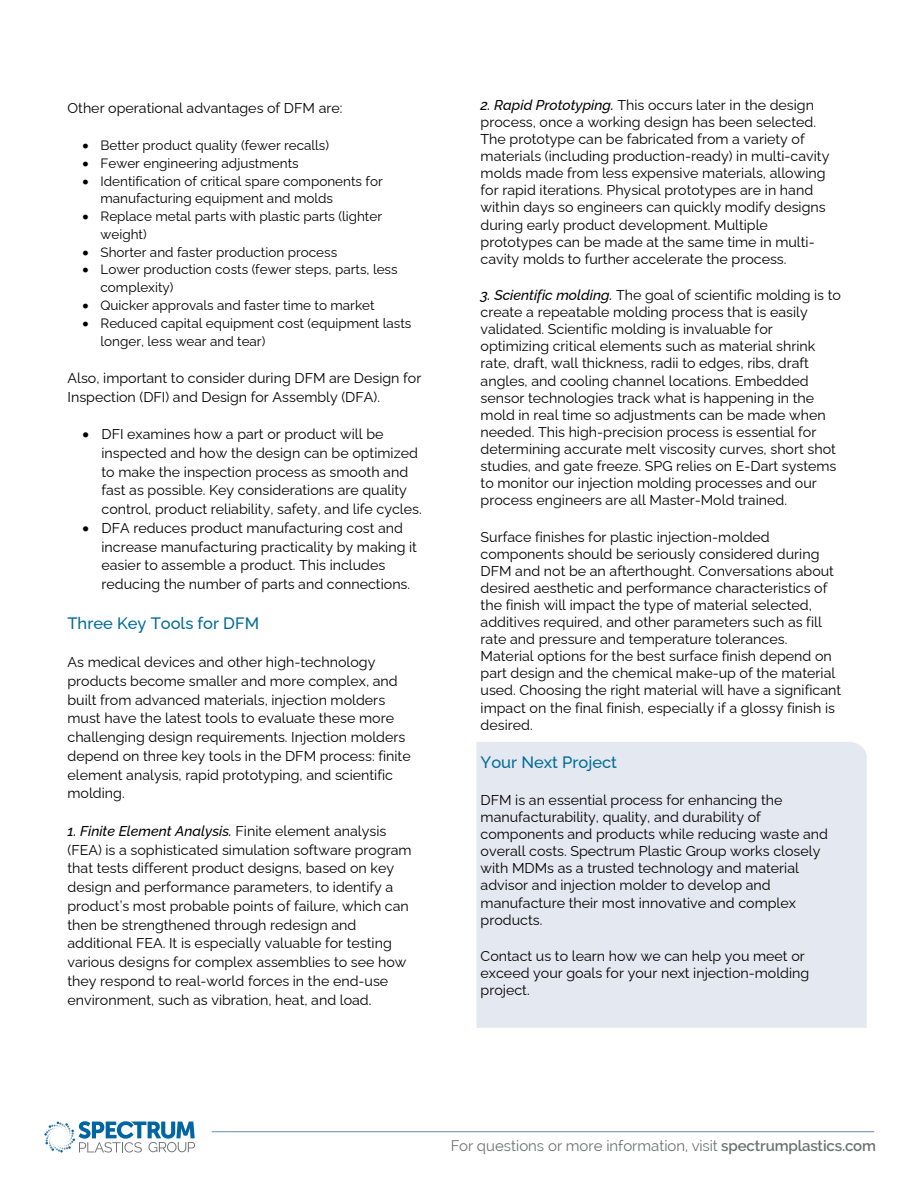
<style>
.page{position:relative;width:918px;height:1188px;background:#fff}
.page>*{position:absolute;margin:0;border:0;box-sizing:border-box;transform-origin:0 0}
.t1{font:500 16.5px "Raleway";color:#006b99}
.t2{font:15px "Raleway";color:#707272}
.t3{font:14.25px/17.1px "Raleway";color:#000}
.t4{font:13.5px/17.7px "Raleway";color:#000}
.s1{font-weight:500;font-style:italic}
.s2{font-weight:600}
</style>
<div class="page">
<div style="left:476px;top:742px;width:391px;height:286px;background:#e4e8f0"></div>
<hr style="left:212px;top:1131px;width:662px;height:1px;background:#5e8ab5">
<svg style="left:44px;top:1121px;width:151px;height:32px"></svg>
<p class="t3" style="left:68px;top:98px;width:276px">Other operational advantages of DFM are:</p>
<p class="t4" style="left:83px;top:135px;width:248px">• Better product quality (fewer recalls)</p>
<p class="t4" style="left:83px;top:153px;width:218px">• Fewer engineering adjustments</p>
<p class="t4" style="left:101px;top:171px;width:284px;text-indent:-18px">• Identification of critical spare components for manufacturing equipment and molds</p>
<p class="t4" style="left:101px;top:206px;width:283px;text-indent:-18px">• Replace metal parts with plastic parts (lighter weight)</p>
<p class="t4" style="left:83px;top:242px;width:256px">• Shorter and faster production process</p>
<p class="t4" style="left:101px;top:259px;width:299px;text-indent:-18px">• Lower production costs (fewer steps, parts, less complexity)</p>
<p class="t4" style="left:83px;top:295px;width:294px">• Quicker approvals and faster time to market</p>
<p class="t4" style="left:101px;top:313px;width:312px;text-indent:-18px">• Reduced capital equipment cost (equipment lasts longer, less wear and tear)</p>
<p class="t3" style="left:68px;top:367px;width:355px;line-height:18.8px">Also, important to consider during DFM are Design for<br>Inspection (DFI) and Design for Assembly (DFA).</p>
<p class="t3" style="left:102px;top:423px;width:322px;line-height:18.8px;text-indent:-19px">• DFI examines how a part or product will be inspected and how the design can be optimized to make the inspection process as smooth and fast as possible. Key considerations are quality control, product reliability, safety, and life cycles.</p>
<p class="t3" style="left:102px;top:517px;width:317px;line-height:18.8px;text-indent:-19px">• DFA reduces product manufacturing cost and increase manufacturing practicality by making it easier to assemble a product. This includes reducing the number of parts and connections.</p>
<p class="t1" style="left:68px;top:610px;width:193px">Three Key Tools for DFM</p>
<p class="t3" style="left:68px;top:651px;width:345px;line-height:18.8px">As medical devices and other high-technology products become smaller and more complex, and built from advanced materials, injection molders must have the latest tools to evaluate these more challenging design requirements. Injection molders depend on three key tools in the DFM process: finite element analysis, rapid prototyping, and scientific molding.</p>
<p class="t3" style="left:68px;top:820px;width:346px;line-height:18.8px"><span class="s1">1. Finite Element Analysis.</span> Finite element analysis (FEA) is a sophisticated simulation software program that tests different product designs, based on key design and performance parameters, to identify a product’s most probable points of failure, which can then be strengthened through redesign and additional FEA. It is especially valuable for testing various designs for complex assemblies to see how they respond to real-world forces in the end-use environment, such as vibration, heat, and load.</p>
<p class="t3" style="left:481px;top:95px;width:350px"><span class="s1">2. Rapid Prototyping.</span> This occurs later in the design process, once a working design has been selected.<br>The prototype can be fabricated from a variety of materials (including production-ready) in multi-cavity molds made from less expensive materials, allowing for rapid iterations. Physical prototypes are in hand within days so engineers can quickly modify designs during early product development. Multiple prototypes can be made at the same time in multi&shy;cavity molds to further accelerate the process.</p>
<p class="t3" style="left:481px;top:285px;width:362px"><span class="s1">3. Scientific molding.</span> The goal of scientific molding is to create a repeatable molding process that is easily validated. Scientific molding is invaluable for optimizing critical elements such as material shrink rate, draft, wall thickness, radii to edges, ribs, draft angles, and cooling channel locations. Embedded sensor technologies track what is happening in the mold in real time so adjustments can be made when needed. This high-precision process is essential for determining accurate melt viscosity curves, short shot studies, and gate freeze. SPG relies on E-Dart systems to monitor our injection molding processes and our process engineers are all Master-Mold trained.</p>
<p class="t3" style="left:481px;top:526px;width:362px">Surface finishes for plastic injection-molded components should be seriously considered during DFM and not be an afterthought. Conversations about desired aesthetic and performance characteristics of the finish will impact the type of material selected, additives required, and other parameters such as fill rate and pressure and temperature tolerances.<br>Material options for the best surface finish depend on part design and the chemical make-up of the material used. Choosing the right material will have a significant impact on the final finish, especially if a glossy finish is desired.</p>
<p class="t1" style="left:481px;top:749px;width:138px">Your Next Project</p>
<p class="t3" style="left:481px;top:790px;width:349px">DFM is an essential process for enhancing the manufacturability, quality, and durability of components and products while reducing waste and overall costs. Spectrum Plastic Group works closely with MDMs as a trusted technology and material advisor and injection molder to develop and manufacture their most innovative and complex products.</p>
<p class="t3" style="left:481px;top:946px;width:330px">Contact us to learn how we can help you meet or exceed your goals for your next injection-molding project.</p>
<p class="t2" style="left:451px;top:1137px;width:427px">For questions or more information, visit <span class="s2">spectrumplastics.com</span></p>
</div>
